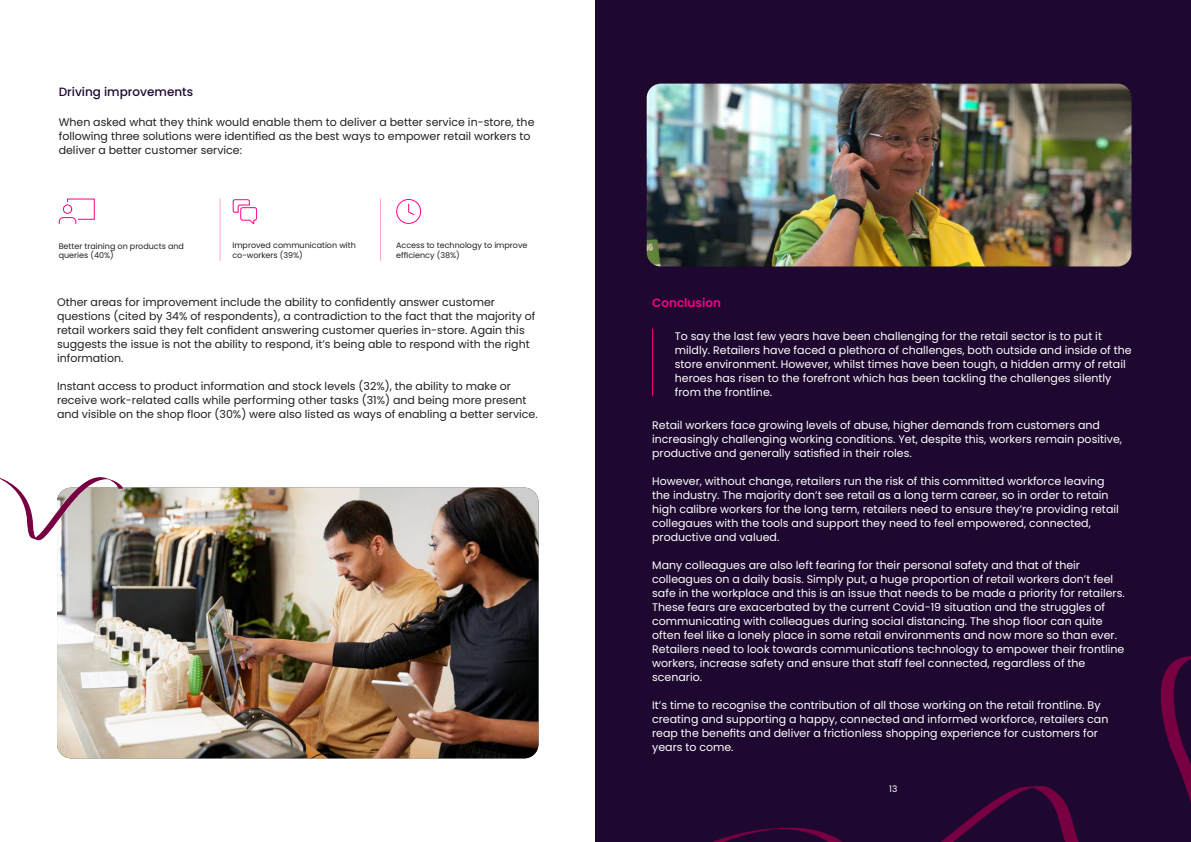
<style>
.page{position:relative;width:1191px;height:842px;background:#fff}
.page>*{position:absolute;margin:0;border:0;box-sizing:border-box;transform-origin:0 0}
.t1{font:500 12px "Poppins";color:#1e0830}
.t2{font:600 12px "Poppins";color:#f50087}
.t3{font:11px/14px "Poppins";color:#fff}
.t4{font:11px/14px "Poppins";color:#231f20}
.t5{font:9px "Poppins";color:#fff}
.t6{font:8px/9.6px "Poppins";color:#231f20}
</style>
<div class="page">
<div style="left:595px;top:0;width:596px;height:842px;background:#1e0830"></div>
<hr style="left:652px;top:329px;width:1px;height:67px;background:#f50087">
<hr style="left:220px;top:199px;width:1px;height:62px;background:#f50087">
<hr style="left:380px;top:199px;width:1px;height:62px;background:#f50087">
<svg style="left:58px;top:198px;width:37px;height:26px"></svg>
<svg style="left:232px;top:199px;width:26px;height:26px"></svg>
<svg style="left:396px;top:199px;width:25px;height:25px"></svg>
<img style="left:57px;top:488px;width:481px;height:270px">
<svg style="left:712px;top:656px;width:479px;height:186px"></svg>
<img style="left:0;top:477px;width:123px;height:63px">
<img style="left:646px;top:84px;width:485px;height:182px">
<p class="t1" style="left:59px;top:85px;width:136px">Driving improvements</p>
<p class="t4" style="left:59px;top:115px;width:477px">When asked what they think would enable them to deliver a better service in-store, the following three solutions were identified as the best ways to empower retail workers to deliver a better customer service:</p>
<p class="t6" style="left:59px;top:241px;width:127px">Better training on products and queries (40%)</p>
<p class="t6" style="left:232px;top:241px;width:125px">Improved communication with co-workers (39%)</p>
<p class="t6" style="left:396px;top:241px;width:133px">Access to technology to improve efficiency (38%)</p>
<p class="t4" style="left:57px;top:295px;width:480px">Other areas for improvement include the ability to confidently answer customer questions (cited by 34% of respondents), a contradiction to the fact that the majority of retail workers said they felt confident answering customer queries in-store. Again this suggests the issue is not the ability to respond, it’s being able to respond with the right information.</p>
<p class="t4" style="left:57px;top:379px;width:482px">Instant access to product information and stock levels (32%), the ability to make or receive work-related calls while performing other tasks (31%) and being more present and visible on the shop floor (30%) were also listed as ways of enabling a better service.</p>
<p class="t2" style="left:652px;top:296px;width:70px">Conclusion</p>
<p class="t3" style="left:675px;top:329px;width:458px">To say the last few years have been challenging for the retail sector is to put it mildly. Retailers have faced a plethora of challenges, both outside and inside of the store environment. However, whilst times have been tough, a hidden army of retail heroes has risen to the forefront which has been tackling the challenges silently from the frontline.</p>
<p class="t3" style="left:652px;top:418px;width:471px">Retail workers face growing levels of abuse, higher demands from customers and increasingly challenging working conditions. Yet, despite this, workers remain positive, productive and generally satisfied in their roles.</p>
<p class="t3" style="left:652px;top:474px;width:468px">However, without change, retailers run the risk of this committed workforce leaving the industry. The majority don’t see retail as a long term career, so in order to retain high calibre workers for the long term, retailers need to ensure they’re providing retail collegaues with the tools and support they need to feel empowered, connected, productive and valued.</p>
<p class="t3" style="left:652px;top:558px;width:474px">Many colleagues are also left fearing for their personal safety and that of their colleagues on a daily basis. Simply put, a huge proportion of retail workers don’t feel safe in the workplace and this is an issue that needs to be made a priority for retailers.<br>These fears are exacerbated by the current Covid-19 situation and the struggles of communicating with colleagues during social distancing. The shop floor can quite often feel like a lonely place in some retail environments and now more so than ever.<br>Retailers need to look towards communications technology to empower their frontline workers, increase safety and ensure that staff feel connected, regardless of the scenario.</p>
<p class="t3" style="left:652px;top:698px;width:458px">It’s time to recognise the contribution of all those working on the retail frontline. By creating and supporting a happy, connected and informed workforce, retailers can reap the benefits and deliver a frictionless shopping experience for customers for years to come.</p>
<p class="t5" style="left:889px;top:783px;width:10px">13</p>
</div>
